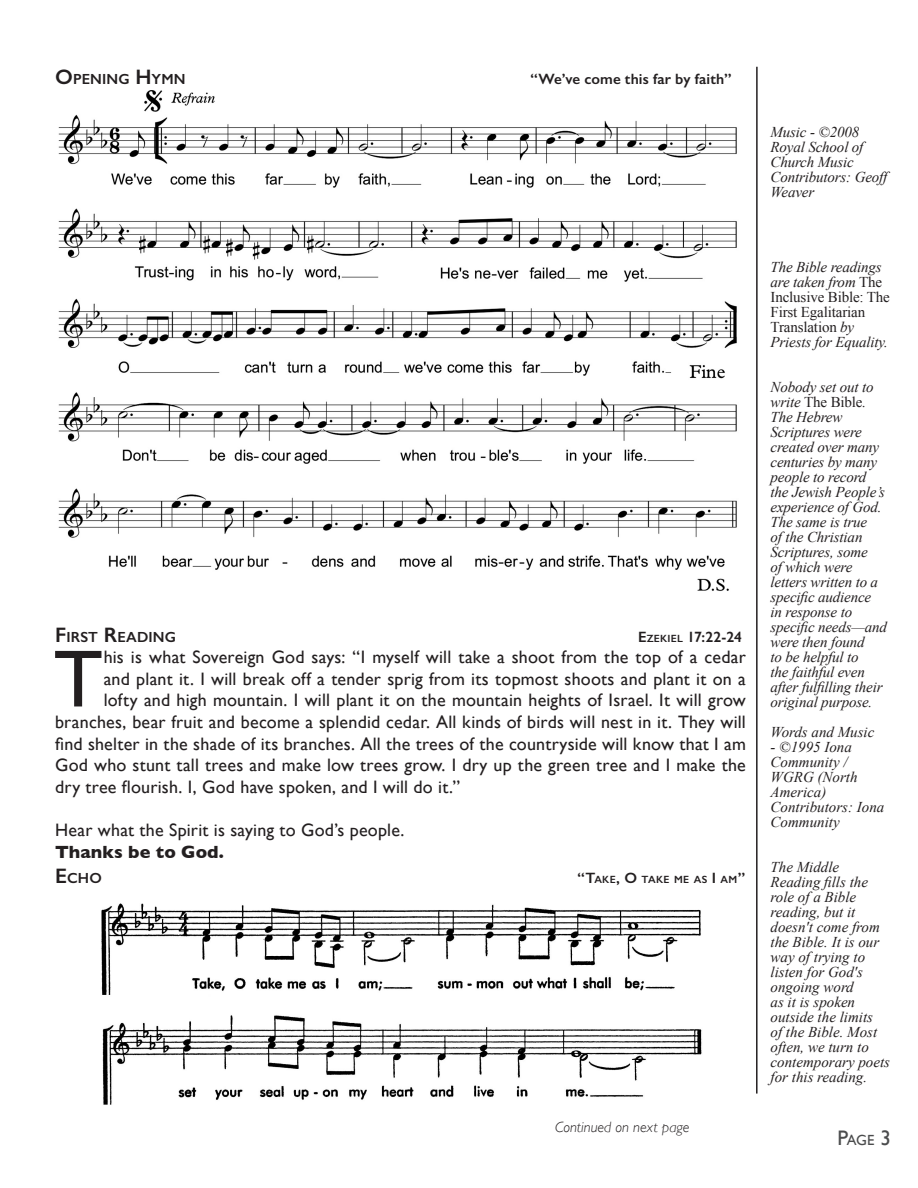
<style>
.page{position:relative;width:918px;height:1188px;background:#fff}
.page>*{position:absolute;margin:0;border:0;box-sizing:border-box;transform-origin:0 0}
.Celebrant{font:81.3px "Gill Sans";color:#231f20}
.Celebrant-2{font:18px "Gill Sans";letter-spacing:.01em;color:#231f20}
.Congregation{font:700 18px "Gill Sans";letter-spacing:.005em;color:#231f20}
.Margin_Left{font:italic 15px/15px "Times New Roman";letter-spacing:-.01em;color:#231f20}
.Celebrant-3{font:600 15px "Gill Sans";letter-spacing:.01em;color:#231f20}
.t1{font:italic 300 15px "Gill Sans";color:#231f20}
.Celebrant-4{font:600 15px "Gill Sans";color:#231f20}
.Celebrant-5{font:600 14.7px "Gill Sans";letter-spacing:.01em;color:#231f20}
.t2{font:14.7px "Gill Sans";color:#4b4c4d}
.Rubric{font:600 14.7px "Gill Sans";color:#231f20}
.Rubric-2{font:600 10.5px "Gill Sans";letter-spacing:.035em;color:#231f20}
.s1{font-size:21px}
.s2{font-style:inherit}
.s3{font-size:10.5px}
.s4{font-size:15px}
.s5{font-style:normal}
</style>
<div class="page">
<hr style="left:756px;top:67px;width:2px;height:1027px;background:#231f20">
<img style="left:58px;top:91px;width:679px;height:500px">
<img style="left:101px;top:903px;width:601px;height:202px">
<p class="Celebrant-5" style="left:55px;top:70px;width:132px"><span class="s1">O</span>PENING <span class="s1">H</span>YMN</p>
<p class="Celebrant-3" style="left:530px;top:70px;width:203px">“We’ve come this far by faith<span class="s2">”</span></p>
<p class="Margin_Left" style="left:771px;top:124px;width:94px">Music - ©2008<br>Royal School of<br>Church Music</p>
<p class="Margin_Left" style="left:771px;top:169px;width:118px">Contributors: Geoff<br>Weaver</p>
<p class="Celebrant-5" style="left:55px;top:628px;width:122px"><span class="s1">F</span>IRST <span class="s1">R</span>EADING</p>
<p class="Celebrant-4" style="left:638px;top:628px;width:106px">E<span class="s3">ZEKIEL</span> 17:22-24</p>
<p class="Celebrant" style="left:54px;top:631px;width:51px">T</p>
<p class="Celebrant-2" style="left:104px;top:647px;width:644px">his is what Sovereign God says: “I myself will take a shoot from the top of a cedar</p>
<p class="Celebrant-2" style="left:104px;top:668px;width:644px">and plant it. I will break off a tender sprig from its topmost shoots and plant it on a</p>
<p class="Celebrant-2" style="left:104px;top:690px;width:644px">lofty and high mountain. I will plant it on the mountain heights of Israel. It will grow</p>
<p class="Celebrant-2" style="left:55px;top:711px;width:692px">branches, bear fruit and become a splendid cedar. All kinds of birds will nest in it. They will</p>
<p class="Celebrant-2" style="left:55px;top:733px;width:692px">find shelter in the shade of its branches. All the trees of the countryside will know that I am</p>
<p class="Celebrant-2" style="left:55px;top:755px;width:692px">God who stunt tall trees and make low trees grow. I dry up the green tree and I make the</p>
<p class="Celebrant-2" style="left:55px;top:776px;width:407px">dry tree flourish. I, God have spoken, and I will do it.”</p>
<p class="Celebrant-2" style="left:55px;top:819px;width:351px">Hear what the Spirit is saying to God’s people.</p>
<p class="Congregation" style="left:55px;top:837px;width:170px">Thanks be to God.</p>
<p class="Rubric" style="left:55px;top:869px;width:25px"><span class="s1">E</span>CHO</p>
<p class="Rubric-2" style="left:578px;top:873px;width:169px"><span class="s4">“T</span>AKE<span class="s4">, O</span> TAKE ME AS <span class="s4">I</span> AM<span class="s4">”</span></p>
<p class="t1" style="left:555px;top:1119px;width:136px">Continued on next page</p>
<p class="Margin_Left" style="left:771px;top:259px;width:121px">The Bible readings are taken from <span class="s5">The<br>Inclusive Bible: The<br>First Egalitarian<br>Translation</span> by<br>Priests for Equality.</p>
<p class="Margin_Left" style="left:771px;top:379px;width:105px">Nobody set out to</p>
<p class="Margin_Left" style="left:771px;top:394px;width:118px">write <span class="s5">The Bible</span>.<br>The Hebrew<br>Scriptures were created over many centuries by many people to record the Jewish People’s experience of God.<br>The same is true<br>of the Christian<br>Scriptures, some<br>of which were letters written to a specific audience<br>in response to specific needs—and were then found<br>to be helpful to<br>the faithful even after fulfilling their original purpose.</p>
<p class="Margin_Left" style="left:771px;top:724px;width:105px">Words and Music</p>
<p class="Margin_Left" style="left:771px;top:739px;width:89px">- ©1995 Iona<br>Community /<br>WGRG (North<br>America)</p>
<p class="Margin_Left" style="left:771px;top:799px;width:115px">Contributors: Iona<br>Community</p>
<p class="Margin_Left" style="left:771px;top:859px;width:121px">The Middle<br>Reading fills the role of a Bible reading, but it doesn't come from the Bible. It is our way of trying to listen for God's ongoing word<br>as it is spoken outside the limits<br>of the Bible. Most often, we turn to contemporary poets for this reading.</p>
<p class="t2" style="left:838px;top:1131px;width:55px"><span class="s1">P</span>age <span class="s1">3</span></p>
</div>
